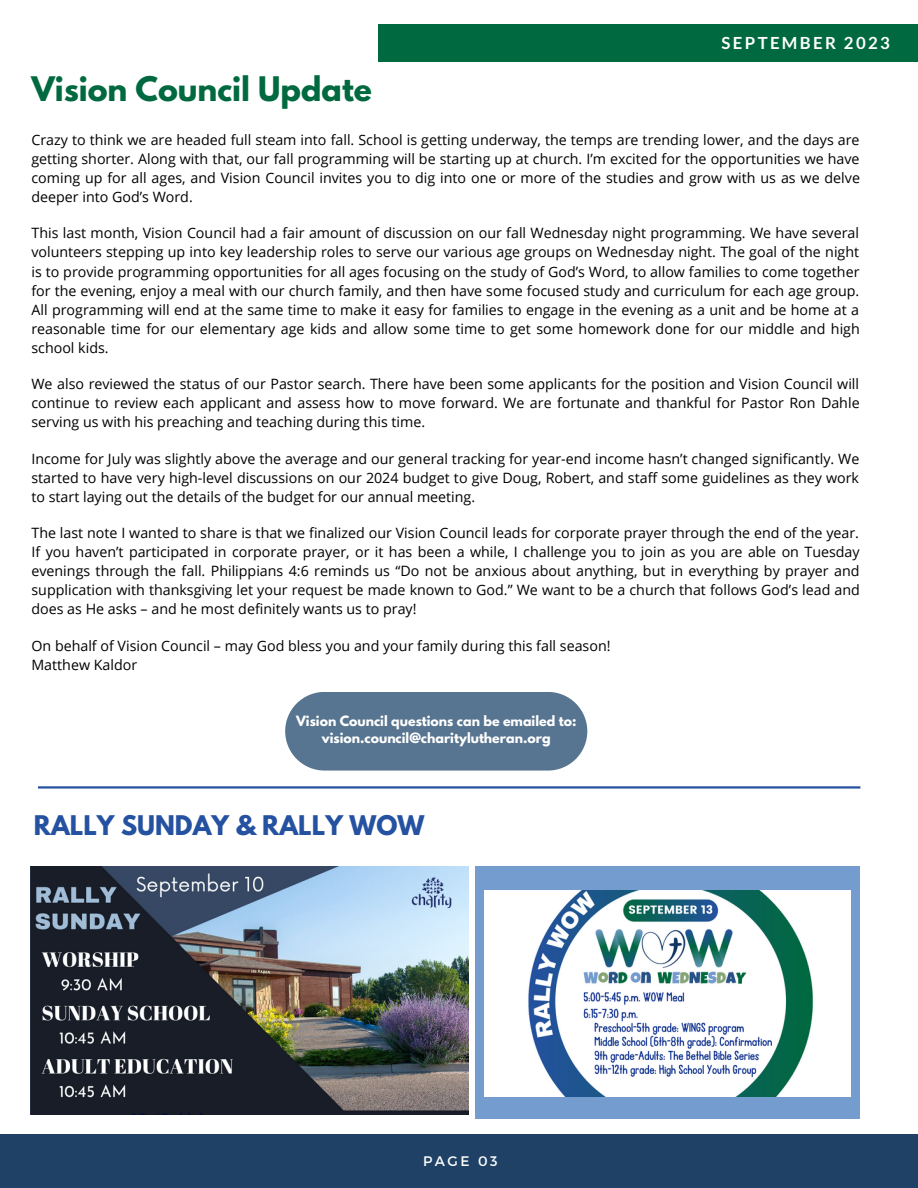
<style>
.page{position:relative;width:918px;height:1188px;background:#fff}
.page>*{position:absolute;margin:0;border:0;box-sizing:border-box;transform-origin:0 0}
.t1{font:700 30px "League Spartan";color:#00693f}
.t2{font:700 24px "League Spartan";color:#2551a1}
.t3{font:700 16.8px "Lato";letter-spacing:.14em;color:#fff}
.t4{font:14.25px/19.2px "Open Sans";color:#000;text-align:justify}
.t5{font:13.8px "Montserrat";letter-spacing:.18em;color:#fff}
.t6{font:700 12.6px "League Spartan";color:#fff}
</style>
<div class="page">
<svg style="left:285px;top:692px;width:302px;height:79px;background:#617d96"></svg>
<div style="left:378px;top:25px;width:540px;height:37px;background:#00693f"></div>
<div style="left:0;top:1134px;width:918px;height:54px;background:#1f4165"></div>
<hr style="left:38px;top:786px;width:822px;height:3px;background:#2551a1">
<img style="left:30px;top:867px;width:439px;height:247px">
<div style="left:475px;top:867px;width:385px;height:252px;background:#749cce"></div>
<img style="left:485px;top:891px;width:365px;height:205px">
<p class="t1" style="left:31px;top:74px;width:342px">Vision Council Update</p>
<p class="t3" style="left:722px;top:32px;width:170px">SEPTEMBER 2023</p>
<p class="t4" style="left:31px;top:130px;width:830px">Crazy to think we are headed full steam into fall. School is getting underway, the temps are trending lower, and the days are getting shorter. Along with that, our fall programming will be starting up at church. I’m excited for the opportunities we have coming up for all ages, and Vision Council invites you to dig into one or more of the studies and grow with us as we delve deeper into God’s Word.</p>
<p class="t4" style="left:31px;top:223px;width:830px">This last month, Vision Council had a fair amount of discussion on our fall Wednesday night programming. We have several volunteers stepping up into key leadership roles to serve our various age groups on Wednesday night. The goal of the night is to provide programming opportunities for all ages focusing on the study of God’s Word, to allow families to come together for the evening, enjoy a meal with our church family, and then have some focused study and curriculum for each age group.<br>All programming will end at the same time to make it easy for families to engage in the evening as a unit and be home at a reasonable time for our elementary age kids and allow some time to get some homework done for our middle and high school kids.</p>
<p class="t4" style="left:31px;top:374px;width:830px">We also reviewed the status of our Pastor search. There have been some applicants for the position and Vision Council will continue to review each applicant and assess how to move forward. We are fortunate and thankful for Pastor Ron Dahle serving us with his preaching and teaching during this time.</p>
<p class="t4" style="left:31px;top:448px;width:829px">Income for July was slightly above the average and our general tracking for year-end income hasn’t changed significantly. We started to have very high-level discussions on our 2024 budget to give Doug, Robert, and staff some guidelines as they work to start laying out the details of the budget for our annual meeting.</p>
<p class="t4" style="left:31px;top:523px;width:830px">The last note I wanted to share is that we finalized our Vision Council leads for corporate prayer through the end of the year.<br>If you haven’t participated in corporate prayer, or it has been a while, I challenge you to join as you are able on Tuesday evenings through the fall. Philippians 4:6 reminds us “Do not be anxious about anything, but in everything by prayer and supplication with thanksgiving let your request be made known to God.” We want to be a church that follows God’s lead and does as He asks – and he most definitely wants us to pray!</p>
<p class="t4" style="left:31px;top:635px;width:581px">On behalf of Vision Council – may God bless you and your family during this fall season!</p>
<p class="t4" style="left:31px;top:654px;width:107px">Matthew Kaldor</p>
<p class="t6" style="left:296px;top:715px;width:282px">Vision Council questions can be emailed to:</p>
<p class="t6" style="left:322px;top:732px;width:230px">vision.council@charitylutheran.org</p>
<p class="t2" style="left:34px;top:813px;width:392px">RALLY SUNDAY &amp; RALLY WOW</p>
<p class="t5" style="left:423px;top:1153px;width:76px">PAGE 03</p>
</div>
